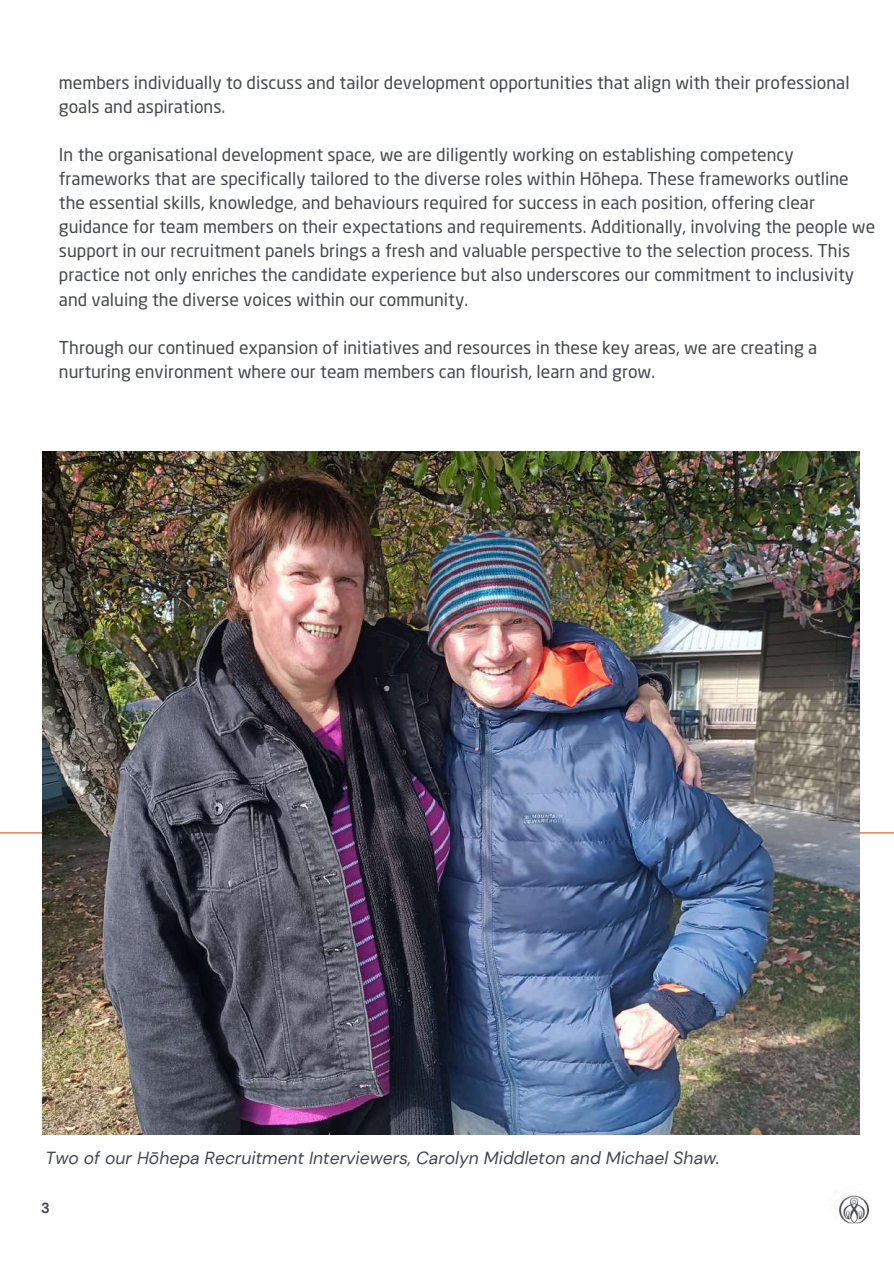
<style>
.page{position:relative;width:894px;height:1264px;background:#fff}
.page>*{position:absolute;margin:0;border:0;box-sizing:border-box;transform-origin:0 0}
.t1{font:17.55px/24px "Neo Sans W1 G";color:#44484e}
.t2{font:italic 17.55px "DM Sans";color:#44484e}
.t3{font:700 14.55px "DM Sans";color:#44484e}
</style>
<div class="page">
<hr style="left:0;top:832px;width:893px;height:1px;background:#d45727">
<img style="left:42px;top:451px;width:817px;height:683px">
<img style="left:834px;top:1192px;width:36px;height:32px">
<p class="t1" style="left:59px;top:72px;width:792px">members individually to discuss and tailor development opportunities that align with their professional goals and aspirations.</p>
<p class="t1" style="left:59px;top:144px;width:817px">In the organisational development space, we are diligently working on establishing competency frameworks that are specifically tailored to the diverse roles within Hōhepa. These frameworks outline the essential skills, knowledge, and behaviours required for success in each position, offering clear guidance for team members on their expectations and requirements. Additionally, involving the people we support in our recruitment panels brings a fresh and valuable perspective to the selection process. This practice not only enriches the candidate experience but also underscores our commitment to inclusivity and valuing the diverse voices within our community.</p>
<p class="t1" style="left:59px;top:337px;width:759px">Through our continued expansion of initiatives and resources in these key areas, we are creating a nurturing environment where our team members can flourish, learn and grow.</p>
<p class="t2" style="left:46px;top:1146px;width:675px">Two of our Hōhepa Recruitment Interviewers, Carolyn Middleton and Michael Shaw.</p>
<p class="t3" style="left:41px;top:1198px;width:10px">3</p>
</div>
